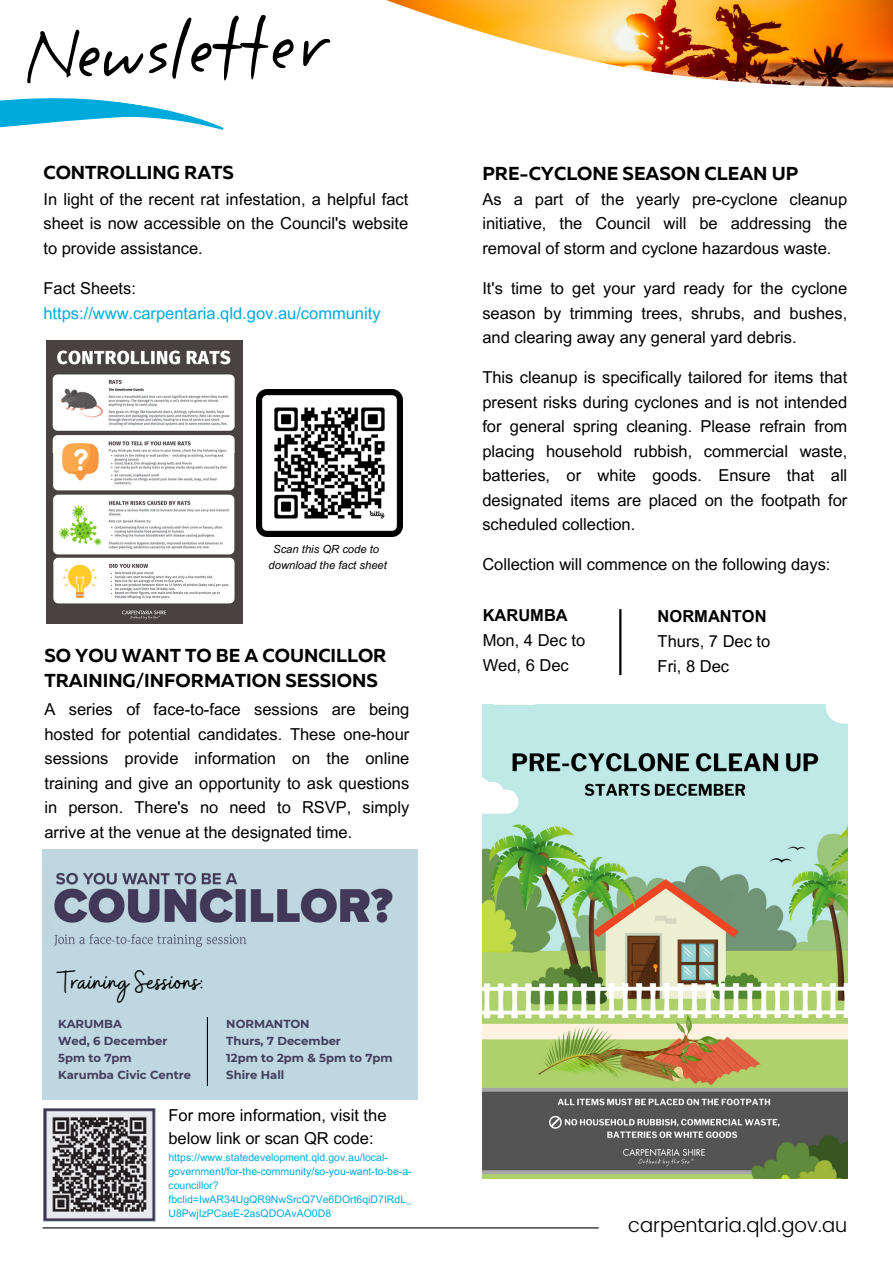
<style>
.page{position:relative;width:893px;height:1264px;background:#fff}
.page>*{position:absolute;margin:0;border:0;box-sizing:border-box;transform-origin:0 0}
.t1{font:31.95px "Buffalo";color:#000}
.t2{font:300 19.95px "Poppins";color:#000}
.t3{font:700 18.75px/25.5px "Muller";color:#000}
.t4{font:16.5px/24.5px "Arial MT Pro";color:#000;text-align:justify}
.t5{font:16.5px "Arial MT Pro";color:#00aadb}
.t6{font:700 16.5px "Arial MT Pro";color:#000}
.t7{font:700 11.55px "Montserrat";color:#443d5d}
.t8{font:italic 11.25px "Arial MT Pro";color:#000}
.t9{font:10.5px/14px "Arial MT Pro";color:#00aadb}
</style>
<div class="page">
<svg style="left:386px;top:0;width:506px;height:88px"></svg>
<hr style="left:43px;top:1227px;width:555px;height:1px;background:#000">
<svg style="left:0;top:15px;width:331px;height:115px"></svg>
<img style="left:256px;top:390px;width:146px;height:146px">
<img style="left:46px;top:340px;width:197px;height:114px">
<img style="left:46px;top:454px;width:197px;height:102px">
<img style="left:58px;top:441px;width:47px;height:42px">
<img style="left:46px;top:556px;width:197px;height:67px">
<hr style="left:619px;top:609px;width:2px;height:66px;background:#000">
<img style="left:482px;top:704px;width:365px;height:474px">
<div style="left:43px;top:849px;width:375px;height:250px;background:#bfd7e0"></div>
<hr style="left:207px;top:1017px;width:1px;height:69px;background:#000">
<img style="left:54px;top:872px;width:339px;height:51px">
<img style="left:54px;top:934px;width:193px;height:13px">
<img style="left:43px;top:1108px;width:113px;height:113px">
<p class="t3" style="left:43px;top:161px;width:192px">CONTROLLING RATS</p>
<p class="t4" style="left:43px;top:189px;width:366px">In light of the recent rat infestation, a helpful fact sheet is now accessible on the Council's website to provide assistance.</p>
<p class="t4" style="left:43px;top:278px;width:94px">Fact Sheets:</p>
<p class="t5" style="left:43px;top:306px;width:338px">https://www.carpentaria.qld.gov.au/community</p>
<p class="t8" style="left:273px;top:544px;width:107px">Scan this QR code to</p>
<p class="t8" style="left:268px;top:560px;width:120px">download the fact sheet</p>
<p class="t3" style="left:44px;top:644px;width:343px">SO YOU WANT TO BE A COUNCILLOR<br>TRAINING/INFORMATION SESSIONS</p>
<p class="t4" style="left:44px;top:699px;width:366px">A series of face-to-face sessions are being hosted for potential candidates. These one-hour sessions provide information on the online training and give an opportunity to ask questions in person. There's no need to RSVP, simply arrive at the venue at the designated time.</p>
<p class="t1" style="left:58px;top:961px;width:147px">Training Sessions:</p>
<p class="t7" style="left:226px;top:1016px;width:85px">NORMANTON</p>
<p class="t7" style="left:226px;top:1033px;width:116px">Thurs, 7 December</p>
<p class="t7" style="left:226px;top:1050px;width:168px">12pm to 2pm &amp; 5pm to 7pm</p>
<p class="t7" style="left:226px;top:1067px;width:59px">Shire Hall</p>
<p class="t4" style="left:168px;top:1105px;width:219px;line-height:22.8px">For more information, visit the below link or scan QR code:</p>
<p class="t9" style="left:168px;top:1151px;width:245px">https://www.statedevelopment.qld.gov.au/local&shy;government/for-the-community/so-you-want-to-be-a&shy;councillor? fbclid=IwAR34UgQR9NwSrcQ7Ve6DOrt6qiD7IRdL_ U8PwjIzPCaeE-2asQDOAvAO0D8</p>
<p class="t7" style="left:58px;top:1016px;width:65px">KARUMBA</p>
<p class="t7" style="left:58px;top:1033px;width:111px">Wed, 6 December</p>
<p class="t7" style="left:58px;top:1050px;width:75px">5pm to 7pm</p>
<p class="t7" style="left:58px;top:1067px;width:135px">Karumba Civic Centre</p>
<p class="t3" style="left:482px;top:162px;width:317px">PRE-CYCLONE SEASON CLEAN UP</p>
<p class="t4" style="left:482px;top:189px;width:366px">As a part of the yearly pre-cyclone cleanup initiative, the Council will be addressing the removal of storm and cyclone hazardous waste.</p>
<p class="t4" style="left:482px;top:278px;width:366px">It's time to get your yard ready for the cyclone season by trimming trees, shrubs, and bushes, and clearing away any general yard debris.</p>
<p class="t4" style="left:482px;top:367px;width:366px">This cleanup is specifically tailored for items that present risks during cyclones and is not intended for general spring cleaning. Please refrain from placing household rubbish, commercial waste, batteries, or white goods. Ensure that all designated items are placed on the footpath for scheduled collection.</p>
<p class="t4" style="left:482px;top:554px;width:349px">Collection will commence on the following days:</p>
<p class="t6" style="left:482px;top:609px;width:87px">KARUMBA</p>
<p class="t4" style="left:482px;top:630px;width:104px">Mon, 4 Dec to</p>
<p class="t4" style="left:482px;top:654px;width:88px">Wed, 6 Dec</p>
<p class="t6" style="left:657px;top:610px;width:110px">NORMANTON</p>
<p class="t4" style="left:657px;top:631px;width:114px">Thurs, 7 Dec to</p>
<p class="t4" style="left:657px;top:655px;width:73px">Fri, 8 Dec</p>
<p class="t2" style="left:628px;top:1213px;width:221px">carpentaria.qld.gov.au</p>
</div>
